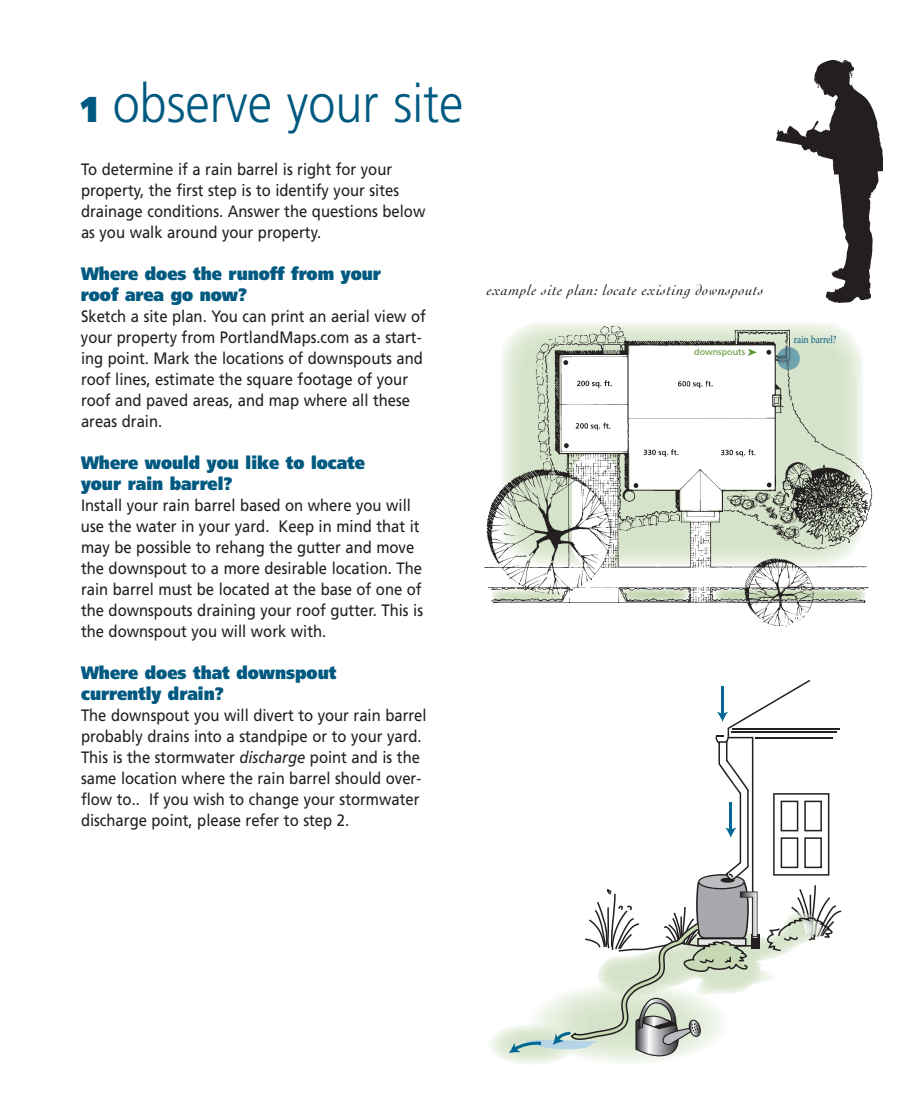
<style>
.page{position:relative;width:918px;height:1107px;background:#fff}
.page>*{position:absolute;margin:0;border:0;box-sizing:border-box;transform-origin:0 0}
.t1{font:300 54px "Frutiger";color:#005980;scale:.9 1}
.t2{font:900 18px/21px "Frutiger";color:#005980;scale:.9 1}
.t3{font:16.5px/21px "Frutiger";color:#231f20;scale:.9 1}
.t4{font:italic 15px "Cochin";letter-spacing:.045em;color:#231f20}
.t5{font:10.5px "Palatino";color:#005980;scale:.8 1}
.t6{font:9px "Frutiger";color:#5c9731}
.s1{font-weight:900;font-size:36px}
.s2{font-style:italic}
</style>
<div class="page">
<img style="left:777px;top:60px;width:105px;height:242px">
<img style="left:484px;top:323px;width:389px;height:304px">
<img style="left:777px;top:347px;width:23px;height:23px">
<img style="left:759px;top:952px;width:28px;height:31px">
<svg style="left:717px;top:680px;width:93px;height:272px"></svg>
<svg style="left:773px;top:793px;width:56px;height:83px"></svg>
<hr style="left:732px;top:728px;width:107px;height:2px;background:#231f20">
<hr style="left:731px;top:731px;width:105px;height:2px;background:#231f20">
<hr style="left:755px;top:737px;width:77px;height:2px;background:#231f20">
<hr style="left:721px;top:686px;width:3px;height:29px;background:#006893">
<svg style="left:717px;top:712px;width:11px;height:10px"></svg>
<div style="left:751px;top:934px;width:9px;height:15px;background:#231f20"></div>
<svg style="left:509px;top:735px;width:250px;height:327px"></svg>
<svg style="left:767px;top:885px;width:74px;height:66px"></svg>
<svg style="left:748px;top:349px;width:9px;height:7px"></svg>
<h1 class="t1" style="left:81px;top:81px;width:427px"><span class="s1">1</span> observe your site</h1>
<p class="t3" style="left:81px;top:160px;width:384px">To determine if a rain barrel is right for your property, the first step is to identify your sites drainage conditions. Answer the questions below as you walk around your property.</p>
<p class="t2" style="left:81px;top:265px;width:335px">Where does the runoff from your roof area go now?</p>
<p class="t3" style="left:81px;top:307px;width:385px">Sketch a site plan. You can print an aerial view of your property from PortlandMaps.com as a start&shy;ing point. Mark the locations of downspouts and roof lines, estimate the square footage of your roof and paved areas, and map where all these areas drain.</p>
<p class="t2" style="left:81px;top:454px;width:317px">Where would you like to locate your rain barrel?</p>
<p class="t3" style="left:81px;top:496px;width:382px">Install your rain barrel based on where you will use the water in your yard. Keep in mind that it may be possible to rehang the gutter and move the downspout to a more desirable location. The rain barrel must be located at the base of one of the downspouts draining your roof gutter. This is the downspout you will work with.</p>
<p class="t2" style="left:81px;top:664px;width:285px">Where does that downspout currently drain?</p>
<p class="t3" style="left:81px;top:706px;width:386px">The downspout you will divert to your rain barrel probably drains into a standpipe or to your yard.<br>This is the stormwater <span class="s2">discharge</span> point and is the same location where the rain barrel should over&shy;flow to.. If you wish to change your stormwater discharge point, please refer to step 2.</p>
<p class="t4" style="left:487px;top:284px;width:278px">example site plan: locate existing downspouts</p>
<p class="t6" style="left:694px;top:348px;width:52px">downspouts</p>
<p class="t5" style="left:794px;top:335px;width:55px">rain barrel?</p>
</div>
